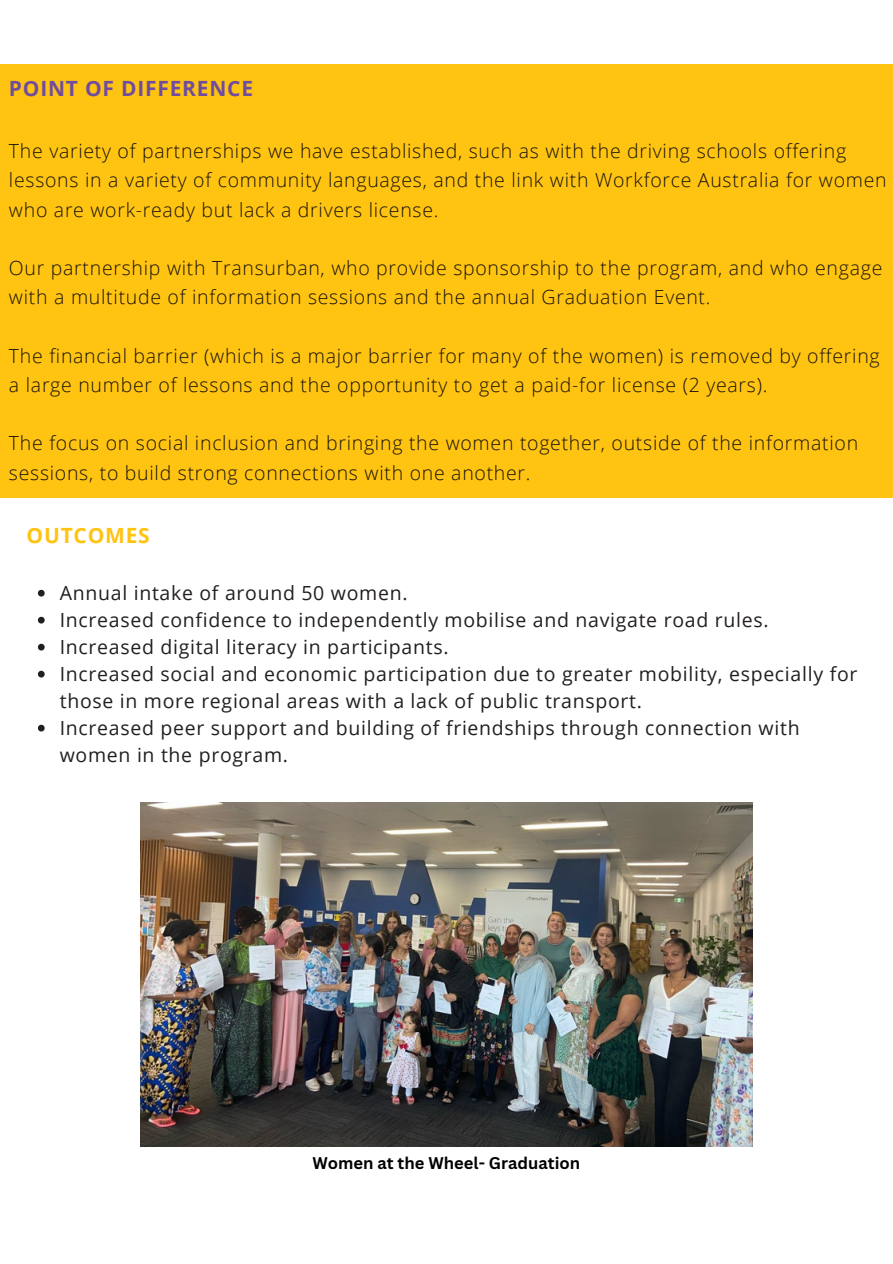
<style>
.page{position:relative;width:893px;height:1264px;background:#fff}
.page>*{position:absolute;margin:0;border:0;box-sizing:border-box;transform-origin:0 0}
.t1{font:700 21px "Open Sans";letter-spacing:.035em;color:#704c9f}
.t2{font:700 21px "Open Sans";letter-spacing:.035em;color:#ffc311}
.t3{font:300 19.5px/29.2px "Open Sans";letter-spacing:.04em;color:#19130a}
.t4{font:19.5px/27px "Open Sans";letter-spacing:.035em;color:#231f20}
.t5{font:700 16.5px "Canva Sans";color:#000}
</style>
<div class="page">
<div style="left:0;top:64px;width:892px;height:433px;background:#ffc311"></div>
<img style="left:140px;top:802px;width:612px;height:344px">
<svg style="left:38px;top:590px;width:7px;height:6px"></svg>
<svg style="left:38px;top:616px;width:7px;height:7px"></svg>
<svg style="left:38px;top:643px;width:7px;height:7px"></svg>
<svg style="left:38px;top:670px;width:7px;height:7px"></svg>
<svg style="left:38px;top:724px;width:7px;height:7px"></svg>
<p class="t1" style="left:9px;top:74px;width:246px">POINT OF DIFFERENCE</p>
<p class="t3" style="left:9px;top:136px;width:879px">The variety of partnerships we have established, such as with the driving schools offering lessons in a variety of community languages, and the link with Workforce Australia for women who are work-ready but lack a drivers license.</p>
<p class="t3" style="left:9px;top:253px;width:874px">Our partnership with Transurban, who provide sponsorship to the program, and who engage with a multitude of information sessions and the annual Graduation Event.</p>
<p class="t3" style="left:9px;top:340px;width:872px">The financial barrier (which is a major barrier for many of the women) is removed by offering a large number of lessons and the opportunity to get a paid-for license (2 years).</p>
<p class="t3" style="left:9px;top:428px;width:850px">The focus on social inclusion and bringing the women together, outside of the information sessions, to build strong connections with one another.</p>
<p class="t2" style="left:27px;top:520px;width:125px">OUTCOMES</p>
<p class="t4" style="left:60px;top:579px;width:349px">Annual intake of around 50 women.</p>
<p class="t4" style="left:60px;top:606px;width:710px">Increased confidence to independently mobilise and navigate road rules.</p>
<p class="t4" style="left:60px;top:633px;width:390px">Increased digital literacy in participants.</p>
<p class="t4" style="left:60px;top:659px;width:799px">Increased social and economic participation due to greater mobility, especially for those in more regional areas with a lack of public transport.</p>
<p class="t4" style="left:60px;top:713px;width:741px">Increased peer support and building of friendships through connection with women in the program.</p>
<p class="t5" style="left:312px;top:1151px;width:269px">Women at the Wheel- Graduation</p>
</div>
